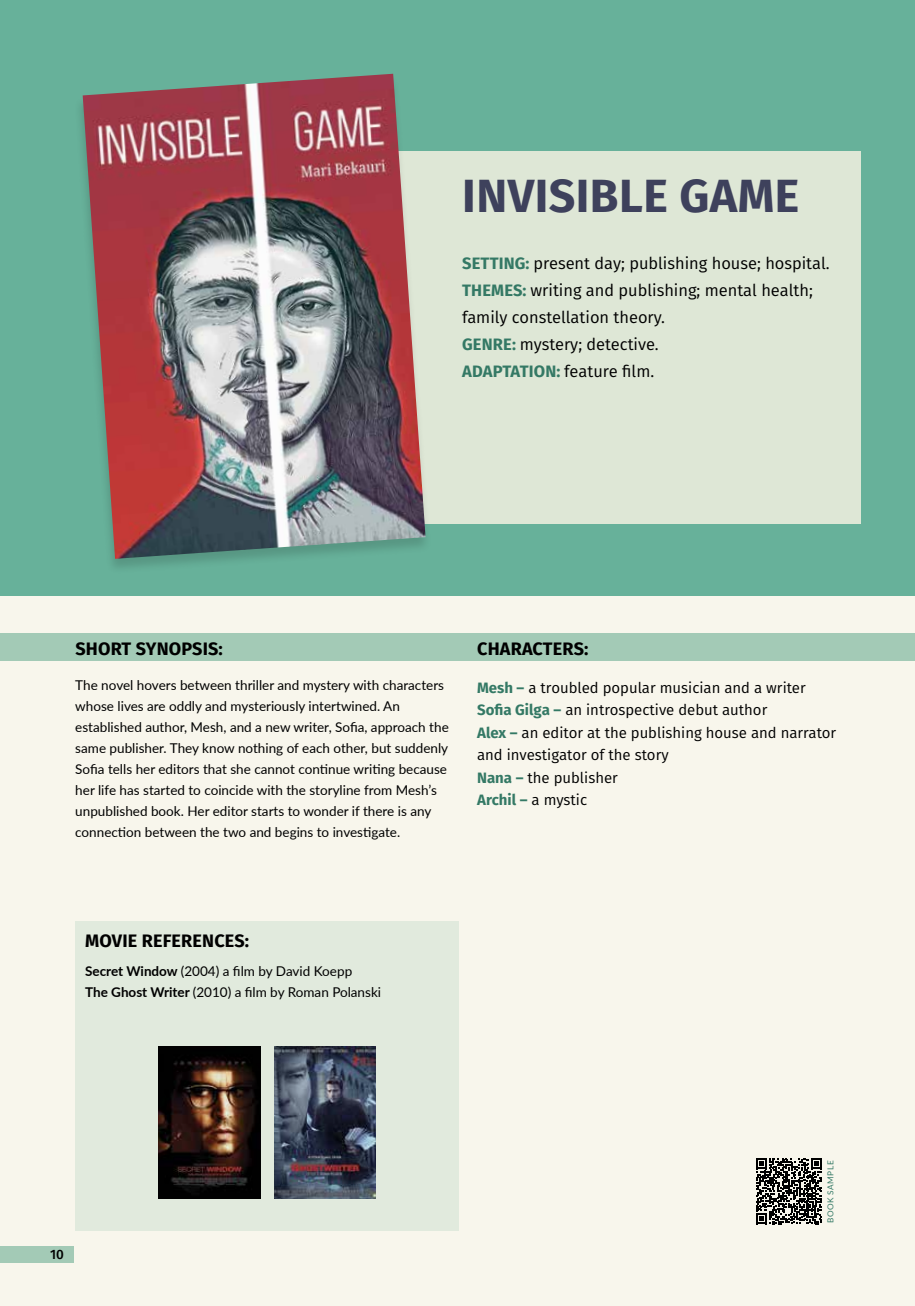
<style>
.page{position:relative;width:915px;height:1306px;background:#fff}
.page>*{position:absolute;margin:0;border:0;box-sizing:border-box;transform-origin:0 0}
.t1{font:700 46.5px "Fira GO";letter-spacing:.01em;color:#3e415c}
.t2{font:700 18px "Fira GO";letter-spacing:.01em;color:#000}
.t3{font:16.5px/27px "Fira GO";color:#000}
.t4{font:15px/22.5px "Fira GO";color:#000}
.t5{font:13.5px/21px "Lato";color:#000}
.t6{font:500 13.5px "Fira GO";color:#000}
.t7{font:8.25px "Lato";letter-spacing:.05em;color:#347965}
.s1{font-weight:700;color:#347965}
.s2{font-weight:700}
</style>
<div class="page">
<div style="left:0;top:0;width:914px;height:1305px;background:#f8f6ec"></div>
<div style="left:0;top:0;width:914px;height:595px;background:#67b19a"></div>
<div style="left:138px;top:151px;width:722px;height:372px;background:#dee7d6"></div>
<div style="left:73px;top:74px;width:358px;height:501px;background:#000;opacity:.15"></div>
<img style="left:83px;top:74px;width:342px;height:485px">
<div style="left:0;top:632px;width:914px;height:28px;background:#a3cab6"></div>
<svg style="left:75px;top:921px;width:384px;height:309px;background:#b3b9b1"></svg>
<svg style="left:756px;top:1158px;width:65px;height:66px"></svg>
<div style="left:0;top:1246px;width:74px;height:16px;background:#a3cab6"></div>
<h1 class="t1" style="left:462px;top:169px;width:338px">INVISIBLE GAME</h1>
<p class="t3" style="left:462px;top:249px;width:369px"><span class="s1">SETTING:</span> present day; publishing house; hospital.<br><span class="s1">THEMES:</span> writing and publishing; mental health; family constellation theory.<br><span class="s1">GENRE:</span> mystery; detective.<br><span class="s1">ADAPTATION:</span> feature film.</p>
<h2 class="t2" style="left:75px;top:638px;width:149px">SHORT SYNOPSIS:</h2>
<h2 class="t2" style="left:477px;top:638px;width:113px">CHARACTERS:</h2>
<p class="t5" style="left:75px;top:673px;width:375px">The novel hovers between thriller and mystery with characters whose lives are oddly and mysteriously intertwined. An established author, Mesh, and a new writer, Sofia, approach the same publisher. They know nothing of each other, but suddenly Sofia tells her editors that she cannot continue writing because her life has started to coincide with the storyline from Mesh’s unpublished book. Her editor starts to wonder if there is any connection between the two and begins to investigate.</p>
<p class="t4" style="left:477px;top:676px;width:360px"><span class="s1">Mesh –</span> a troubled popular musician and a writer <span class="s1">Sofia Gilga –</span> an introspective debut author<br><span class="s1">Alex –</span> an editor at the publishing house and narrator and investigator of the story<br><span class="s1">Nana –</span> the publisher<br><span class="s1">Archil –</span> a mystic</p>
<h2 class="t2" style="left:85px;top:930px;width:165px">MOVIE REFERENCES:</h2>
<p class="t5" style="left:85px;top:960px;width:297px"><span class="s2">Secret Window</span> (2004) a film by David Koepp<br><span class="s2">The Ghost Writer</span> (2010) a film by Roman Polanski</p>
<p class="t6" style="left:50px;top:1246px;width:15px">10</p>
<p class="t7" style="left:824px;top:1223px;width:64px;rotate:-90deg">BOOK SAMPLE</p>
</div>
